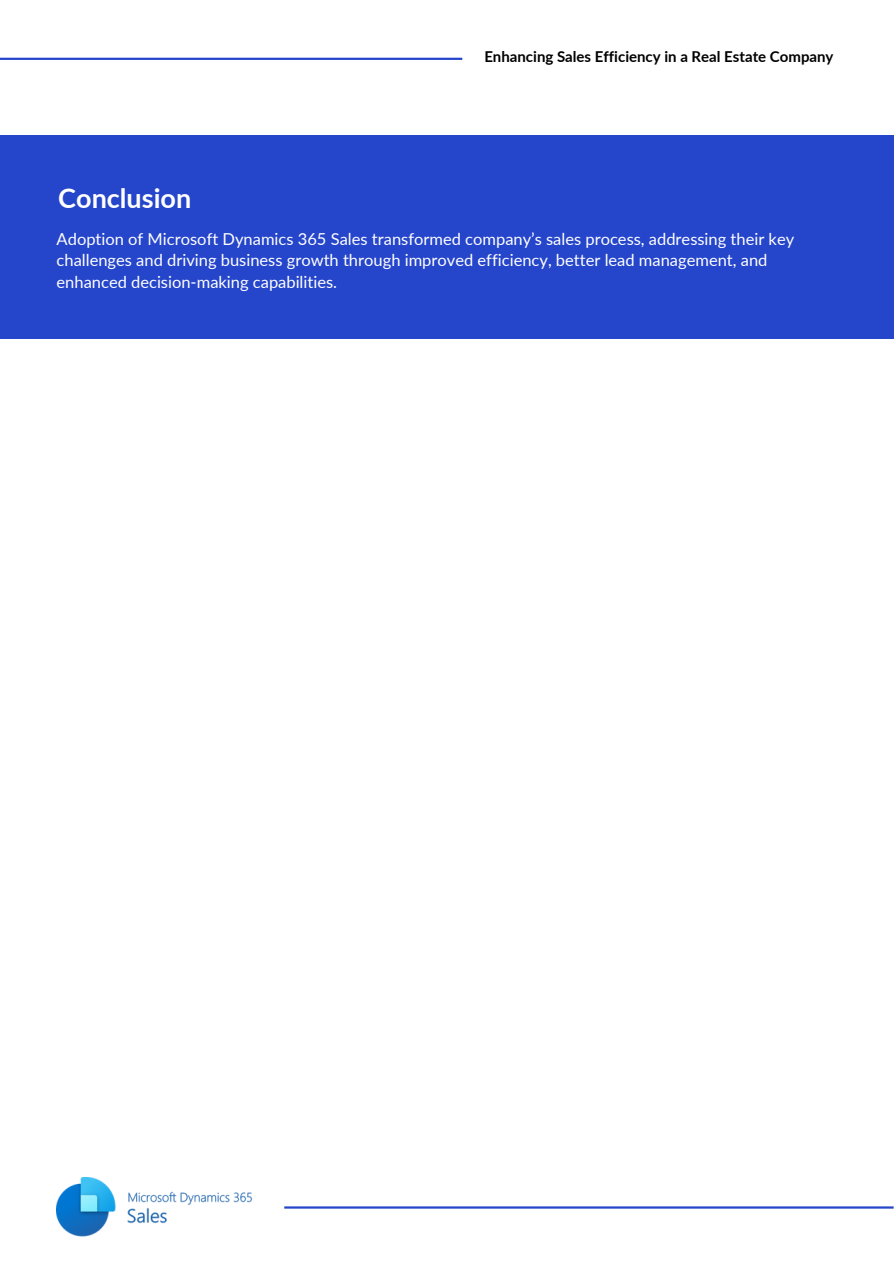
<style>
.page{position:relative;width:894px;height:1264px;background:#fff}
.page>*{position:absolute;margin:0;border:0;box-sizing:border-box;transform-origin:0 0}
.t1{font:700 27px "Lato";color:#fff}
.t2{font:16.5px/21.3px "Lato";color:#fff}
.t3{font:700 15px "Lato";color:#000}
</style>
<div class="page">
<div style="left:0;top:135px;width:893px;height:203px;background:#2545cb"></div>
<hr style="left:0;top:58px;width:462px;height:2px;background:#2545cb">
<hr style="left:284px;top:1206px;width:609px;height:2px;background:#2545cb">
<img style="left:57px;top:1177px;width:195px;height:60px">
<h1 class="t1" style="left:58px;top:181px;width:134px">Conclusion</h1>
<p class="t3" style="left:484px;top:47px;width:350px">Enhancing Sales Efficiency in a Real Estate Company</p>
<h2 class="t2" style="left:57px;top:228px;width:739px">Adoption of Microsoft Dynamics 365 Sales transformed company’s sales process, addressing their key challenges and driving business growth through improved efficiency, better lead management, and enhanced decision-making capabilities.</h2>
</div>
